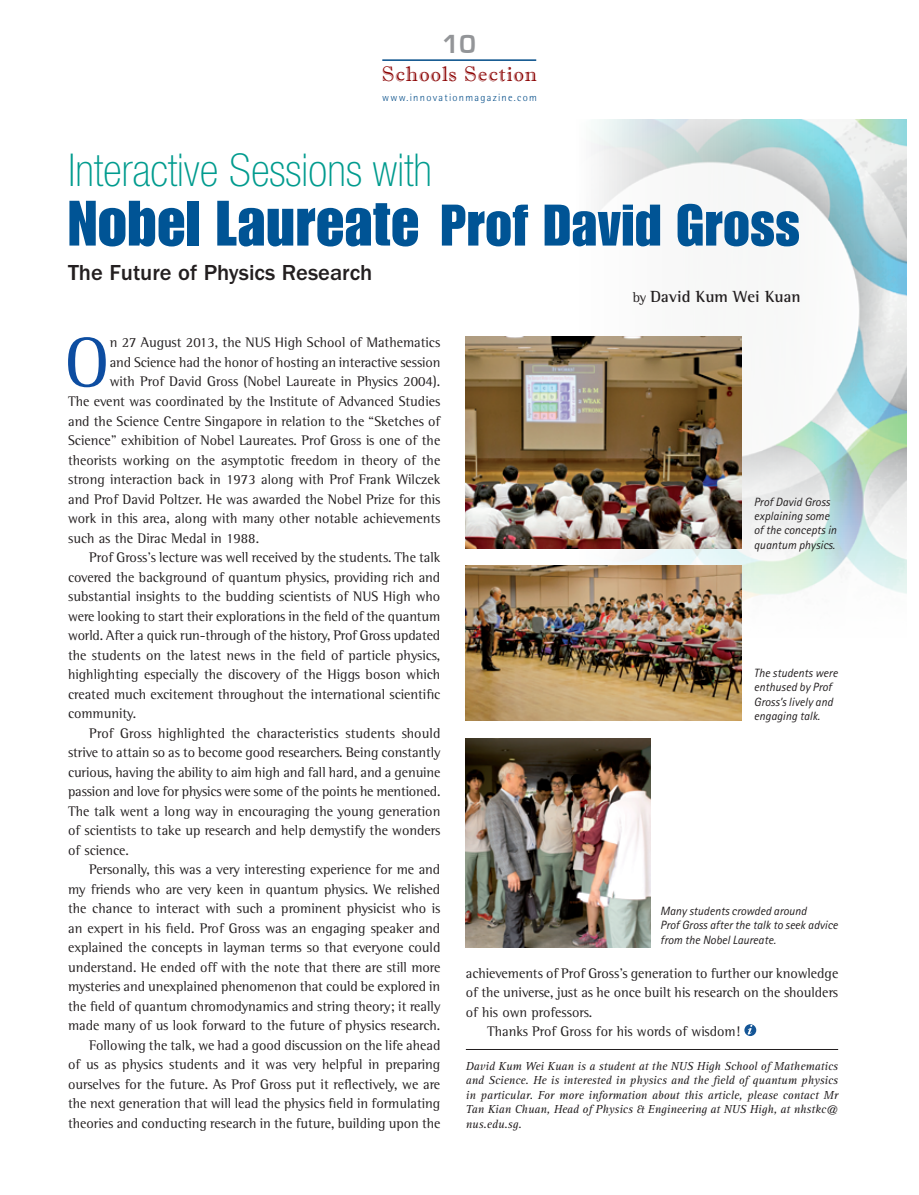
<style>
.page{position:relative;width:919px;height:1195px;background:#fff}
.page>*{position:absolute;margin:0;border:0;box-sizing:border-box;transform-origin:0 0}
.innobody{font:72.15px "Rotis Semi Serif";color:#0d4da1}
.subhead{font:57.3px "Impact LT Std";letter-spacing:.01em;color:#005495}
.subhead-2{font:100 condensed 45.3px "Helvetica Neue LT Std";color:#009b8e}
.Headline{font:700 27px "Eurostile";color:#939598}
.subhead-3{font:500 22.5px "ITC Franklin Gothic Std";color:#231f20}
.t1{font:21px "Imprint MT Shadow";letter-spacing:.05em;color:#8b0202}
.t2{font:700 16.5px "Rotis Semi Serif";color:#231f20}
.innobody-2{font:14.25px/19.5px "Rotis Semi Serif";color:#231f20;text-align:justify}
.infor{font:italic 12px/14.4px "Rotis Serif";color:#231f20;text-align:justify}
.t3{font:italic 12px/14.4px "Rotis Sans Serif";color:#231f20}
.t4{font:300 10.5px "Rotis Semi Sans";letter-spacing:.12em;color:#004b87}
.s1{font-size:62.7px}
.s2{font-weight:400;font-size:14.25px}
</style>
<div class="page">
<img style="left:498px;top:119px;width:408px;height:557px">
<img style="left:466px;top:337px;width:275px;height:212px">
<img style="left:466px;top:566px;width:275px;height:154px">
<svg style="left:744px;top:1024px;width:12px;height:12px"></svg>
<svg style="left:747px;top:1025px;width:5px;height:9px"></svg>
<img style="left:466px;top:738px;width:184px;height:210px">
<hr style="left:466px;top:1049px;width:372px;height:1px;background:#231f20">
<hr style="left:382px;top:59px;width:154px;height:2px;background:#004b87">
<p class="Headline" style="left:442px;top:29px;width:35px">10</p>
<h3 class="t1" style="left:382px;top:61px;width:157px">Schools Section</h3>
<p class="t4" style="left:382px;top:92px;width:156px">www.innovationmagazine.com</p>
<p class="subhead-2" style="left:68px;top:145px;width:365px">Interactive Sessions with</p>
<p class="subhead" style="left:68px;top:192px;width:733px"><span class="s1">Nobel Laureate</span> Prof David Gross</p>
<p class="subhead-3" style="left:68px;top:260px;width:306px">The Future of Physics Research</p>
<p class="t2" style="left:632px;top:287px;width:169px"><span class="s2">by</span> David Kum Wei Kuan</p>
<p class="innobody" style="left:64px;top:320px;width:47px">O</p>
<p class="innobody-2" style="left:110px;top:333px;width:332px">n 27 August 2013, the NUS High School of Mathematics</p>
<p class="innobody-2" style="left:110px;top:352px;width:332px">and Science had the honor of hosting an interactive session</p>
<p class="innobody-2" style="left:110px;top:372px;width:332px">with Prof David Gross (Nobel Laureate in Physics 2004).</p>
<p class="innobody-2" style="left:68px;top:391px;width:374px">The event was coordinated by the Institute of Advanced Studies</p>
<p class="innobody-2" style="left:68px;top:411px;width:374px">and the Science Centre Singapore in relation to the “Sketches of</p>
<p class="innobody-2" style="left:68px;top:430px;width:374px">Science” exhibition of Nobel Laureates. Prof Gross is one of the</p>
<p class="innobody-2" style="left:68px;top:450px;width:374px">theorists working on the asymptotic freedom in theory of the</p>
<p class="innobody-2" style="left:68px;top:469px;width:374px">strong interaction back in 1973 along with Prof Frank Wilczek</p>
<p class="innobody-2" style="left:68px;top:489px;width:374px">and Prof David Poltzer. He was awarded the Nobel Prize for this</p>
<p class="innobody-2" style="left:68px;top:508px;width:374px">work in this area, along with many other notable achievements</p>
<p class="innobody-2" style="left:68px;top:528px;width:192px">such as the Dirac Medal in 1988.</p>
<p class="innobody-2" style="left:68px;top:547px;width:374px;text-indent:21px">Prof Gross’s lecture was well received by the students. The talk covered the background of quantum physics, providing rich and substantial insights to the budding scientists of NUS High who were looking to start their explorations in the field of the quantum world. After a quick run-through of the history, Prof Gross updated the students on the latest news in the field of particle physics, highlighting especially the discovery of the Higgs boson which created much excitement throughout the international scientific community.</p>
<p class="innobody-2" style="left:68px;top:723px;width:374px;text-indent:21px">Prof Gross highlighted the characteristics students should strive to attain so as to become good researchers. Being constantly curious, having the ability to aim high and fall hard, and a genuine passion and love for physics were some of the points he mentioned.<br>The talk went a long way in encouraging the young generation of scientists to take up research and help demystify the wonders of science.</p>
<p class="innobody-2" style="left:68px;top:859px;width:374px;text-indent:21px">Personally, this was a very interesting experience for me and my friends who are very keen in quantum physics. We relished the chance to interact with such a prominent physicist who is an expert in his field. Prof Gross was an engaging speaker and explained the concepts in layman terms so that everyone could understand. He ended off with the note that there are still more mysteries and unexplained phenomenon that could be explored in the field of quantum chromodynamics and string theory; it really made many of us look forward to the future of physics research.</p>
<p class="innobody-2" style="left:68px;top:1035px;width:374px;text-indent:21px">Following the talk, we had a good discussion on the life ahead of us as physics students and it was very helpful in preparing ourselves for the future. As Prof Gross put it reflectively, we are the next generation that will lead the physics field in formulating theories and conducting research in the future, building upon the</p>
<p class="t3" style="left:753px;top:494px;width:84px">Prof David Gross explaining some of the concepts in quantum physics.</p>
<p class="t3" style="left:753px;top:666px;width:85px">The students were enthused by Prof<br>Gross’s lively and engaging talk.</p>
<p class="t3" style="left:660px;top:904px;width:148px">Many students crowded around</p>
<p class="t3" style="left:660px;top:918px;width:179px">Prof Gross after the talk to seek advice from the Nobel Laureate.</p>
<p class="innobody-2" style="left:466px;top:963px;width:374px">achievements of Prof Gross’s generation to further our knowledge of the universe, just as he once built his research on the shoulders of his own professors.</p>
<p class="innobody-2" style="left:487px;top:1021px;width:254px">Thanks Prof Gross for his words of wisdom!</p>
<p class="infor" style="left:466px;top:1059px;width:374px">David Kum Wei Kuan is a student at the NUS High School of Mathematics and Science. He is interested in physics and the field of quantum physics in particular. For more information about this article, please contact Mr Tan Kian Chuan, Head of Physics &amp; Engineering at NUS High, at nhstkc@ nus.edu.sg.</p>
</div>
